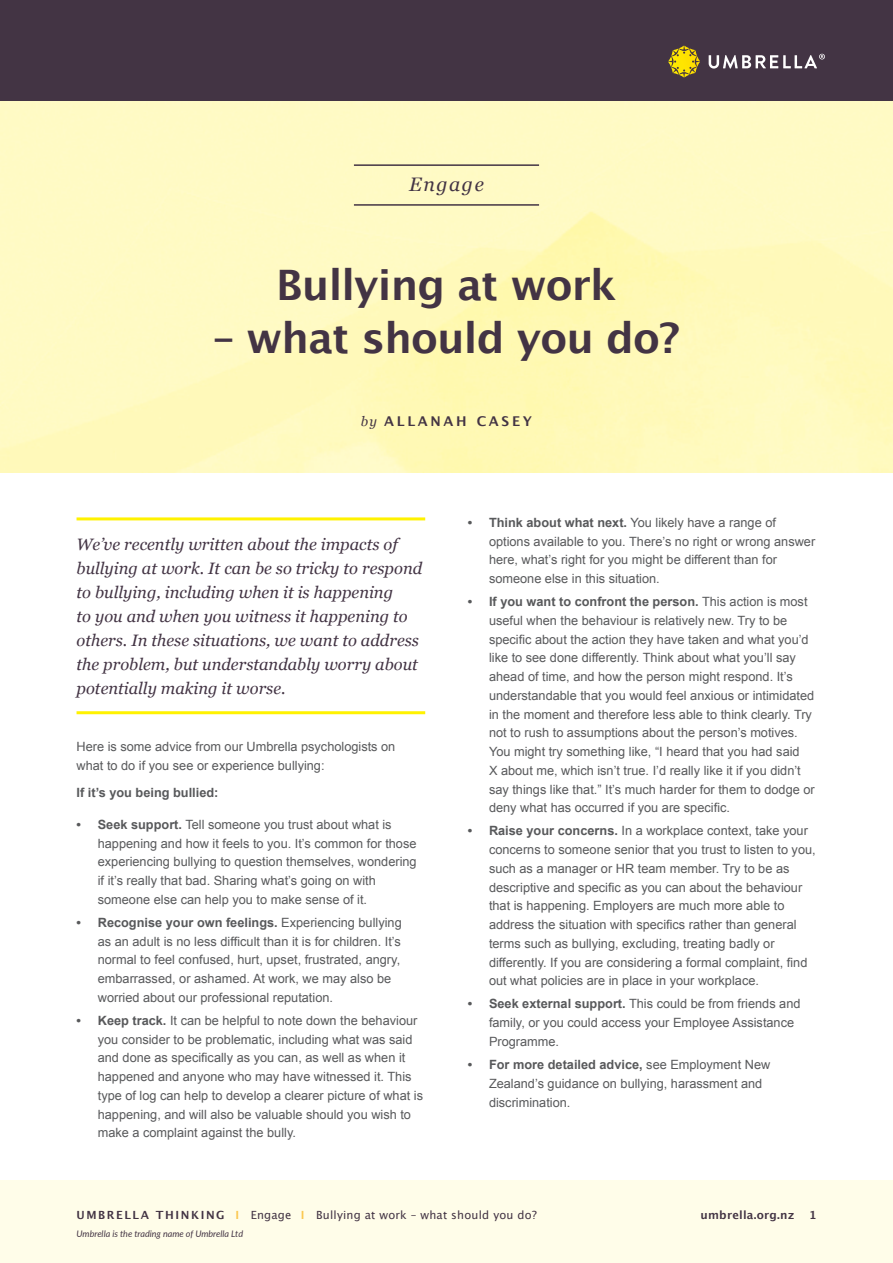
<style>
.page{position:relative;width:893px;height:1263px;background:#fff}
.page>*{position:absolute;margin:0;border:0;box-sizing:border-box;transform-origin:0 0}
.t1{font:700 42px "Lucida Grande";letter-spacing:-.02em;color:#433444}
.t2{font:italic 19.5px "Georgia";letter-spacing:.08em;color:#433444}
.t3{font:italic 16.5px/24px "Georgia";color:#433444}
.t4{font:700 13.5px "Lucida Grande";letter-spacing:.2em;color:#433444}
.t5{font:12.75px/18.8px "Arial";color:#58595b}
.t6{font:700 12.75px "Arial";color:#58595b}
.t7{font:11.25px "Lucida Grande";letter-spacing:.02em;color:#433444}
.t8{font:700 11.25px "Lucida Grande";letter-spacing:.02em;color:#433444}
.t9{font:italic 9px "Lato";color:#433444}
.s1{font-family:"Georgia";font-weight:400;font-style:italic}
.s2{font-weight:700}
.s3{font-weight:700;color:#fbc851}
</style>
<div class="page">
<div style="left:0;top:1180px;width:893px;height:83px;background:#fffde9"></div>
<div style="left:0;top:0;width:893px;height:101px;background:#433444"></div>
<hr style="left:354px;top:164px;width:185px;height:2px;background:#433444">
<hr style="left:354px;top:204px;width:185px;height:2px;background:#433444">
<hr style="left:77px;top:517px;width:348px;height:3px;background:#fff200">
<hr style="left:77px;top:711px;width:348px;height:3px;background:#fff200">
<svg style="left:668px;top:46px;width:32px;height:32px"></svg>
<svg style="left:708px;top:54px;width:117px;height:15px"></svg>
<h2 class="t2" style="left:409px;top:170px;width:76px">Engage</h2>
<h1 class="t1" style="left:276px;top:251px;width:342px">Bullying at work</h1>
<h1 class="t1" style="left:213px;top:304px;width:468px">– what should you do?</h1>
<p class="t4" style="left:361px;top:410px;width:173px"><span class="s1">by</span> ALLANAH CASEY</p>
<p class="t3" style="left:77px;top:532px;width:347px">We’ve recently written about the impacts of bullying at work. It can be so tricky to respond to bullying, including when it is happening<br>to you and when you witness it happening to others. In these situations, we want to address the problem, but understandably worry about potentially making it worse.</p>
<p class="t5" style="left:77px;top:738px;width:320px">Here is some advice from our Umbrella psychologists on what to do if you see or experience bullying:</p>
<p class="t6" style="left:77px;top:784px;width:143px">If it’s you being bullied:</p>
<p class="t5" style="left:98px;top:815px;width:320px;text-indent:-21px"><span class="s2">• Seek support.</span> Tell someone you trust about what is happening and how it feels to you. It’s common for those experiencing bullying to question themselves, wondering if it’s really that bad. Sharing what’s going on with someone else can help you to make sense of it.</p>
<p class="t5" style="left:98px;top:913px;width:305px;text-indent:-21px"><span class="s2">• Recognise your own feelings.</span> Experiencing bullying as an adult is no less difficult than it is for children. It’s normal to feel confused, hurt, upset, frustrated, angry, embarrassed, or ashamed. At work, we may also be worried about our professional reputation.</p>
<p class="t5" style="left:98px;top:1011px;width:327px;text-indent:-21px"><span class="s2">• Keep track.</span> It can be helpful to note down the behaviour you consider to be problematic, including what was said and done as specifically as you can, as well as when it happened and anyone who may have witnessed it. This type of log can help to develop a clearer picture of what is happening, and will also be valuable should you wish to make a complaint against the bully.</p>
<p class="t5" style="left:489px;top:513px;width:328px;text-indent:-21px"><span class="s2">• Think about what next.</span> You likely have a range of options available to you. There’s no right or wrong answer here, what’s right for you might be different than for someone else in this situation.</p>
<p class="t5" style="left:489px;top:592px;width:327px;text-indent:-21px"><span class="s2">• If you want to confront the person.</span> This action is most useful when the behaviour is relatively new. Try to be specific about the action they have taken and what you’d like to see done differently. Think about what you’ll say ahead of time, and how the person might respond. It’s understandable that you would feel anxious or intimidated in the moment and therefore less able to think clearly. Try not to rush to assumptions about the person’s motives.<br>You might try something like, “I heard that you had said<br>X about me, which isn’t true. I’d really like it if you didn’t say things like that.” It’s much harder for them to dodge or deny what has occurred if you are specific.</p>
<p class="t5" style="left:489px;top:822px;width:328px;text-indent:-21px"><span class="s2">• Raise your concerns.</span> In a workplace context, take your concerns to someone senior that you trust to listen to you, such as a manager or HR team member. Try to be as descriptive and specific as you can about the behaviour that is happening. Employers are much more able to address the situation with specifics rather than general terms such as bullying, excluding, treating badly or differently. If you are considering a formal complaint, find out what policies are in place in your workplace.</p>
<p class="t5" style="left:489px;top:995px;width:313px;text-indent:-21px"><span class="s2">• Seek external support.</span> This could be from friends and family, or you could access your Employee Assistance<br>Programme.</p>
<p class="t5" style="left:489px;top:1055px;width:283px;text-indent:-21px"><span class="s2">• For more detailed advice,</span> see Employment New<br>Zealand’s guidance on bullying, harassment and discrimination.</p>
<p class="t7" style="left:77px;top:1208px;width:462px"><span class="s2">UMBRELLA THINKING</span> <span class="s3">I</span> Engage <span class="s3">I</span> Bullying at work – what should you do?</p>
<p class="t8" style="left:701px;top:1205px;width:95px">umbrella.org.nz</p>
<p class="t8" style="left:809px;top:1205px;width:9px">1</p>
<p class="t9" style="left:77px;top:1227px;width:168px">Umbrella is the trading name of Umbrella Ltd</p>
</div>
